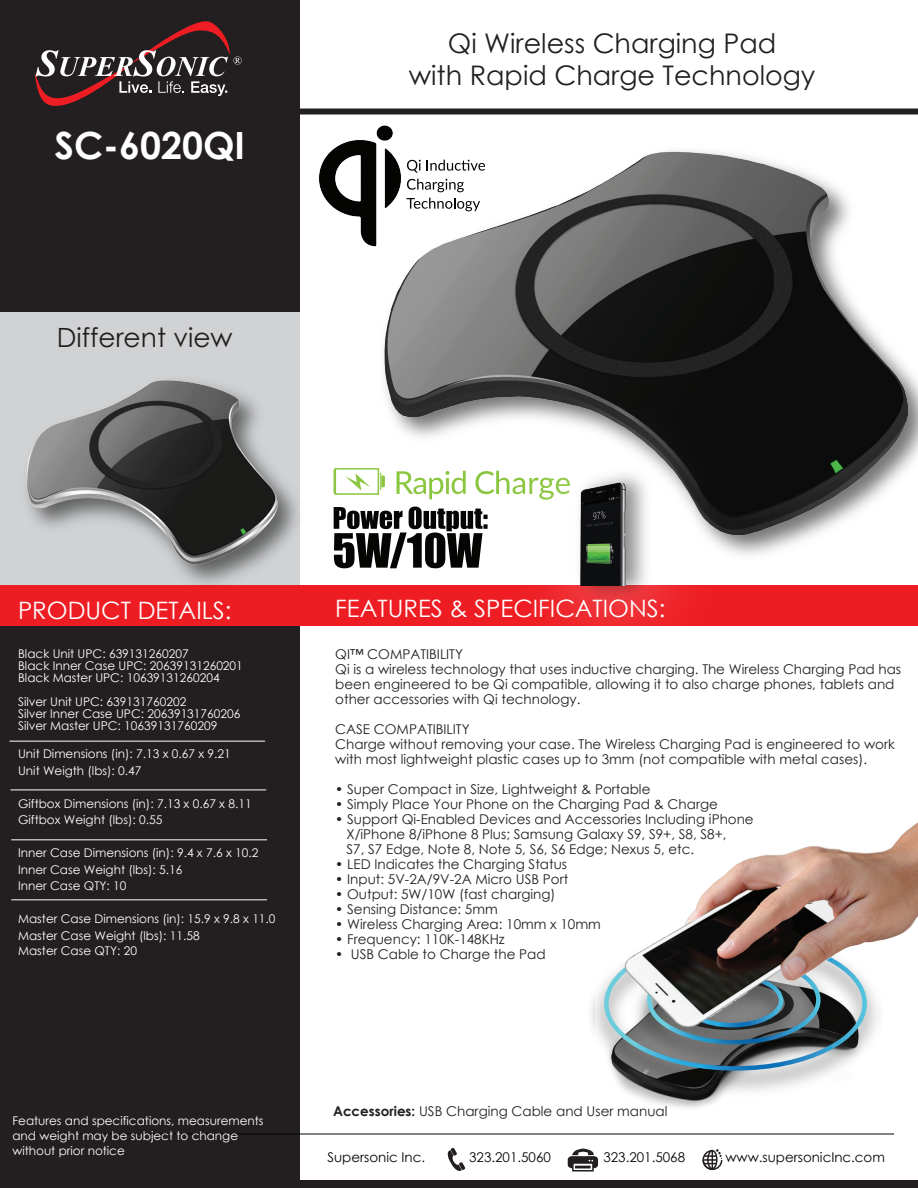
<style>
.page{position:relative;width:918px;height:1188px;background:#fff}
.page>*{position:absolute;margin:0;border:0;box-sizing:border-box;transform-origin:0 0}
.t1{font:700 37.5px "Century Gothic";color:#fff}
.t2{font:27px/32.4px "Century Gothic";color:#231f20;text-align:center}
.t3{font:26.55px "Century Gothic";color:#231f20}
.t4{font:24px "Century Gothic";color:#fff}
.t5{font:13.5px/15px "Century Gothic";color:#231f20}
.t6{font:13.35px "Century Gothic";color:#040503}
.t7{font:12px/16.5px "Century Gothic";color:#fff}
.s1{font-weight:700}
</style>
<div class="page">
<div style="left:0;top:0;width:300px;height:1188px;background:#231f20"></div>
<div style="left:0;top:312px;width:300px;height:275px;background:#d1d2d4"></div>
<hr style="left:20px;top:1134px;width:874px;height:1px;background:#040503">
<div style="left:0;top:1181px;width:918px;height:7px;background:#231f20"></div>
<div style="left:0;top:585px;width:918px;height:41px;background:#ee1d23"></div>
<svg style="left:447px;top:1148px;width:18px;height:23px"></svg>
<div style="left:568px;top:1156px;width:30px;height:12px;background:#231f20;border-radius:4px"></div>
<svg style="left:572px;top:1168px;width:22px;height:4px"></svg>
<svg style="left:572px;top:1149px;width:24px;height:19px"></svg>
<svg style="left:702px;top:1149px;width:21px;height:22px"></svg>
<svg style="left:35px;top:21px;width:207px;height:85px"></svg>
<hr style="left:9px;top:741px;width:256px;height:1px;background:#fff">
<hr style="left:10px;top:790px;width:256px;height:1px;background:#fff">
<div style="left:282px;top:109px;width:636px;height:6px;background:#231f20"></div>
<hr style="left:11px;top:839px;width:256px;height:1px;background:#fff">
<hr style="left:11px;top:899px;width:256px;height:1px;background:#fff">
<img style="left:23px;top:377px;width:261px;height:197px">
<img style="left:381px;top:114px;width:530px;height:438px">
<img style="left:617px;top:1081px;width:190px;height:23px">
<img style="left:591px;top:822px;width:327px;height:259px">
<div style="left:604px;top:937px;width:263px;height:134px;border:4px solid #fff;border-radius:50%"></div>
<div style="left:647px;top:955px;width:174px;height:89px;border:4px solid #fff;border-radius:50%"></div>
<div style="left:681px;top:974px;width:102px;height:53px;border:4px solid #fff;border-radius:50%"></div>
<svg style="left:407px;top:160px;width:14px;height:13px"></svg>
<svg style="left:427px;top:160px;width:58px;height:11px"></svg>
<svg style="left:407px;top:179px;width:57px;height:13px"></svg>
<svg style="left:406px;top:198px;width:74px;height:13px"></svg>
<img style="left:319px;top:118px;width:85px;height:137px">
<svg style="left:397px;top:471px;width:69px;height:28px"></svg>
<svg style="left:380px;top:472px;width:5px;height:18px"></svg>
<div style="left:335px;top:468px;width:44px;height:27px;border:2px solid #8bc640"></div>
<svg style="left:334px;top:469px;width:1px;height:25px"></svg>
<svg style="left:345px;top:474px;width:25px;height:17px"></svg>
<svg style="left:334px;top:507px;width:140px;height:61px"></svg>
<img style="left:474px;top:366px;width:279px;height:245px">
<img style="left:563px;top:458px;width:97px;height:168px">
<img style="left:575px;top:480px;width:52px;height:105px">
<h1 class="t1" style="left:55px;top:116px;width:192px">SC-6020QI</h1>
<h3 class="t3" style="left:57px;top:319px;width:177px">Different view</h3>
<h2 class="t2" style="left:409px;top:27px;width:408px">Qi Wireless Charging Pad<br>with Rapid Charge Technology</h2>
<h3 class="t4" style="left:18px;top:593px;width:215px">PRODUCT DETAILS:</h3>
<p class="t7" style="left:18px;top:647px;width:226px;line-height:12px">Black Unit UPC: 639131260207<br>Black Inner Case UPC: 20639131260201<br>Black Master UPC: 10639131260204</p>
<p class="t7" style="left:18px;top:695px;width:224px;line-height:12px">Silver Unit UPC: 639131760202<br>Silver Inner Case UPC: 20639131760206<br>Silver Master UPC: 10639131760209</p>
<p class="t7" style="left:18px;top:746px;width:214px">Unit Dimensions (in): 7.13 x 0.67 x 9.21<br>Unit Weigth (lbs): 0.47</p>
<p class="t7" style="left:18px;top:795px;width:235px">Giftbox Dimensions (in): 7.13 x 0.67 x 8.11<br>Giftbox Weight (lbs): 0.55</p>
<p class="t7" style="left:18px;top:845px;width:242px">Inner Case Dimensions (in): 9.4 x 7.6 x 10.2<br>Inner Case Weight (lbs): 5.16<br>Inner Case QTY: 10</p>
<p class="t7" style="left:18px;top:911px;width:259px">Master Case Dimensions (in): 15.9 x 9.8 x 11.0<br>Master Case Weight (lbs): 11.58</p>
<p class="t7" style="left:18px;top:942px;width:121px">Master Case QTY: 20</p>
<h3 class="t4" style="left:335px;top:591px;width:332px">FEATURES &amp; SPECIFICATIONS:</h3>
<p class="t5" style="left:335px;top:646px;width:567px">QI™ COMPATIBILITY<br>Qi is a wireless technology that uses inductive charging. The Wireless Charging Pad has been engineered to be Qi compatible, allowing it to also charge phones, tablets and other accessories with Qi technology.</p>
<p class="t5" style="left:335px;top:721px;width:561px">CASE COMPATIBILITY<br>Charge without removing your case. The Wireless Charging Pad is engineered to work with most lightweight plastic cases up to 3mm (not compatible with metal cases).</p>
<p class="t5" style="left:335px;top:781px;width:317px">• Super Compact in Size, Lightweight &amp; Portable</p>
<p class="t5" style="left:335px;top:796px;width:384px">• Simply Place Your Phone on the Charging Pad &amp; Charge</p>
<p class="t5" style="left:346px;top:811px;width:409px;text-indent:-11px">• Support Qi-Enabled Devices and Accessories Including iPhone<br>X/iPhone 8/iPhone 8 Plus; Samsung Galaxy S9, S9+, S8, S8+,<br>S7, S7 Edge, Note 8, Note 5, S6, S6 Edge; Nexus 5, etc.</p>
<p class="t5" style="left:335px;top:856px;width:233px">• LED Indicates the Charging Status</p>
<p class="t5" style="left:335px;top:871px;width:235px">• Input: 5V-2A/9V-2A Micro USB Port</p>
<p class="t5" style="left:335px;top:886px;width:222px">• Output: 5W/10W (fast charging)</p>
<p class="t5" style="left:335px;top:901px;width:164px">• Sensing Distance: 5mm</p>
<p class="t5" style="left:335px;top:916px;width:267px">• Wireless Charging Area: 10mm x 10mm</p>
<p class="t5" style="left:335px;top:931px;width:171px">• Frequency: 110K-148KHz</p>
<p class="t5" style="left:335px;top:946px;width:212px">• USB Cable to Charge the Pad</p>
<p class="t7" style="left:12px;top:1113px;width:253px;line-height:15px">Features and specifications, measurements and weight may be subject to change without prior notice</p>
<p class="t5" style="left:333px;top:1103px;width:336px"><span class="s1">Accessories:</span> USB Charging Cable and User manual</p>
<p class="t6" style="left:327px;top:1148px;width:99px">Supersonic Inc.</p>
<p class="t6" style="left:469px;top:1148px;width:83px">323.201.5060</p>
<p class="t6" style="left:603px;top:1148px;width:83px">323.201.5068</p>
<p class="t6" style="left:725px;top:1148px;width:161px">www.supersonicInc.com</p>
</div>
